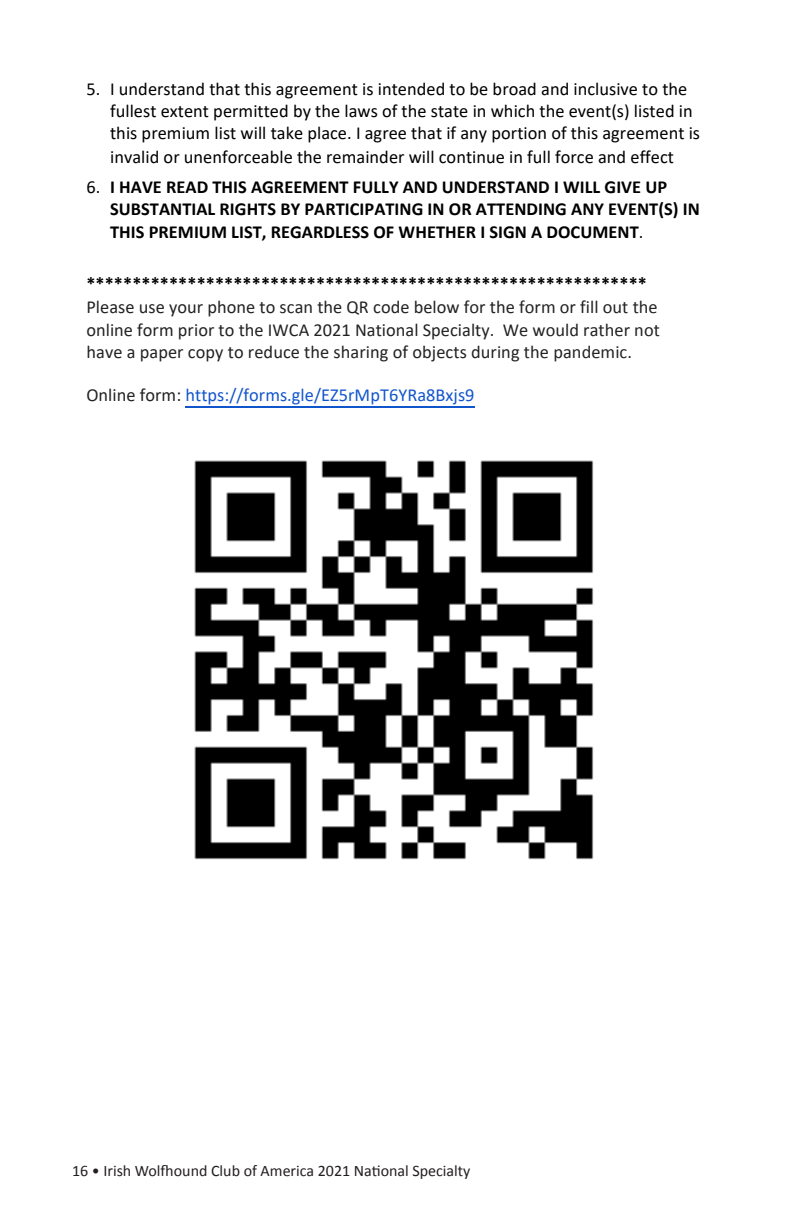
<style>
.page{position:relative;width:792px;height:1224px;background:#fff}
.page>*{position:absolute;margin:0;border:0;box-sizing:border-box;transform-origin:0 0}
.t1{font:18.4px/22.6px "Calibri";color:#000}
.t2{font:18.4px/22.6px "Calibri";letter-spacing:.005em;color:#222}
.t3{font:700 18.4px/22.6px "Calibri";letter-spacing:.005em;color:#000}
.t4{font:18.4px "Calibri";color:#15c}
.t5{font:16px "Calibri";color:#231f20}
.s1{font-weight:400}
.s2{font-weight:700;color:#000}
.s3{color:#222}
</style>
<div class="page">
<hr style="left:185px;top:407px;width:290px;height:1px;background:#15c">
<img style="left:194px;top:460px;width:400px;height:400px">
<p class="t1" style="left:110px;top:77px;width:592px;text-indent:-24px">5. I understand that this agreement is intended to be broad and inclusive to the fullest extent permitted by the laws of the state in which the event(s) listed in this premium list will take place. I agree that if any portion of this agreement is invalid or unenforceable the remainder will continue in full force and effect</p>
<p class="t3" style="left:110px;top:175px;width:591px;text-indent:-24px"><span class="s1">6.</span> I HAVE READ THIS AGREEMENT FULLY AND UNDERSTAND I WILL GIVE UP<br>SUBSTANTIAL RIGHTS BY PARTICIPATING IN OR ATTENDING ANY EVENT(S) IN<br>THIS PREMIUM LIST, REGARDLESS OF WHETHER I SIGN A DOCUMENT<span class="s1">.</span></p>
<p class="t2" style="left:86px;top:272px;width:575px"><span class="s2">************************************************************* </span>Please use your phone to scan the QR code below for the form or fill out the online form prior to the IWCA 2021 National Specialty. We would rather not have a paper copy to reduce the sharing of objects during the pandemic.</p>
<p class="t4" style="left:86px;top:382px;width:390px"><span class="s3">Online form:</span> https://forms.gle/EZ5rMpT6YRa8Bxjs9</p>
<p class="t5" style="left:72px;top:1161px;width:400px">16 • Irish Wolfhound Club of America 2021 National Specialty</p>
</div>
